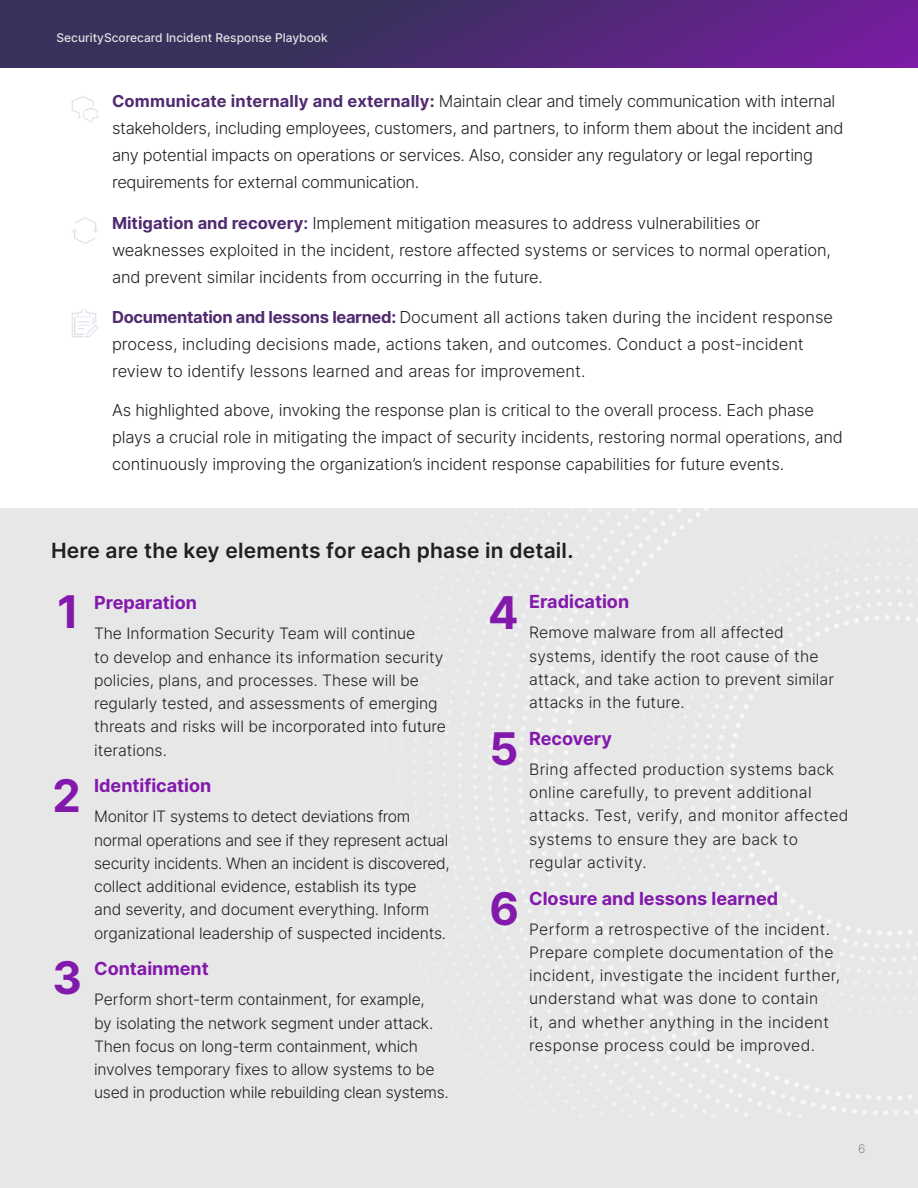
<style>
.page{position:relative;width:918px;height:1188px;background:#fff}
.page>*{position:absolute;margin:0;border:0;box-sizing:border-box;transform-origin:0 0}
.t1{font:700 45px "Inter";color:#8219ac}
.t2{font:600 21px "Inter";letter-spacing:.01em;color:#231f20}
.t3{font:700 18px "Inter";color:#8219ac}
.t4{font:300 16.5px/27px "Inter";letter-spacing:-.01em;color:#231f20}
.t5{font:300 15.75px/23.2px "Inter";color:#231f20}
.t6{font:300 15.75px/23.2px "Inter";letter-spacing:.02em;color:#231f20}
.t7{font:300 15.75px/23.2px "Inter";letter-spacing:-.02em;color:#231f20}
.t8{font:500 12px "Inter";color:#e3e3e3}
.t9{font:300 12px "Inter";color:#888}
.s1{font-weight:700;color:#512b70}
.s2{font-weight:600;color:#512b70}
</style>
<div class="page">
<div style="left:0;top:509px;width:918px;height:679px;background:#e7e7e7"></div>
<img style="left:360px;top:509px;width:558px;height:608px">
<svg style="left:0;top:0;width:918px;height:68px;background:#4b2a71"></svg>
<svg style="left:71px;top:96px;width:27px;height:26px"></svg>
<svg style="left:72px;top:217px;width:26px;height:27px"></svg>
<svg style="left:71px;top:309px;width:27px;height:29px"></svg>
<p class="t8" style="left:57px;top:29px;width:273px">SecurityScorecard Incident Response Playbook</p>
<p class="t4" style="left:112px;top:88px;width:733px"><span class="s1">Communicate internally and externally:</span> Maintain clear and timely communication with internal stakeholders, including employees, customers, and partners, to inform them about the incident and any potential impacts on operations or services. Also, consider any regulatory or legal reporting requirements for external communication.</p>
<p class="t4" style="left:112px;top:209px;width:720px"><span class="s1">Mitigation and recovery</span><span class="s2">:</span> Implement mitigation measures to address vulnerabilities or weaknesses exploited in the incident, restore affected systems or services to normal operation, and prevent similar incidents from occurring in the future.</p>
<p class="t4" style="left:112px;top:304px;width:723px"><span class="s1">Documentation and lessons learned:</span> Document all actions taken during the incident response process, including decisions made, actions taken, and outcomes. Conduct a post-incident review to identify lessons learned and areas for improvement.</p>
<p class="t4" style="left:112px;top:397px;width:732px">As highlighted above, invoking the response plan is critical to the overall process. Each phase plays a crucial role in mitigating the impact of security incidents, restoring normal operations, and continuously improving the organization’s incident response capabilities for future events.</p>
<p class="t2" style="left:51px;top:535px;width:524px">Here are the key elements for each phase in detail.</p>
<p class="t1" style="left:57px;top:578px;width:24px">1</p>
<p class="t1" style="left:488px;top:579px;width:32px">4</p>
<p class="t3" style="left:94px;top:589px;width:104px">Preparation</p>
<p class="t5" style="left:94px;top:622px;width:353px">The Information Security Team will continue<br>to develop and enhance its information security policies, plans, and processes. These will be regularly tested, and assessments of emerging threats and risks will be incorporated into future iterations.</p>
<p class="t3" style="left:94px;top:772px;width:119px">Identification</p>
<p class="t7" style="left:94px;top:805px;width:357px">Monitor IT systems to detect deviations from normal operations and see if they represent actual security incidents. When an incident is discovered, collect additional evidence, establish its type<br>and severity, and document everything. Inform organizational leadership of suspected incidents.</p>
<p class="t3" style="left:94px;top:955px;width:116px">Containment</p>
<p class="t5" style="left:94px;top:988px;width:356px">Perform short-term containment, for example,<br>by isolating the network segment under attack.<br>Then focus on long-term containment, which involves temporary fixes to allow systems to be used in production while rebuilding clean systems.</p>
<p class="t1" style="left:490px;top:715px;width:31px">5</p>
<p class="t1" style="left:53px;top:761px;width:30px">2</p>
<p class="t1" style="left:490px;top:875px;width:31px">6</p>
<p class="t1" style="left:53px;top:943px;width:31px">3</p>
<p class="t3" style="left:529px;top:588px;width:102px">Eradication</p>
<p class="t5" style="left:529px;top:621px;width:307px">Remove malware from all affected systems, identify the root cause of the attack, and take action to prevent similar attacks in the future.</p>
<p class="t3" style="left:529px;top:725px;width:84px">Recovery</p>
<p class="t6" style="left:529px;top:757px;width:321px">Bring affected production systems back online carefully, to prevent additional attacks. Test, verify, and monitor affected systems to ensure they are back to regular activity.</p>
<p class="t3" style="left:529px;top:885px;width:251px">Closure and lessons learned</p>
<p class="t6" style="left:529px;top:917px;width:312px">Perform a retrospective of the incident.<br>Prepare complete documentation of the incident, investigate the incident further, understand what was done to contain<br>it, and whether anything in the incident response process could be improved.</p>
<p class="t9" style="left:858px;top:1140px;width:9px">6</p>
</div>
